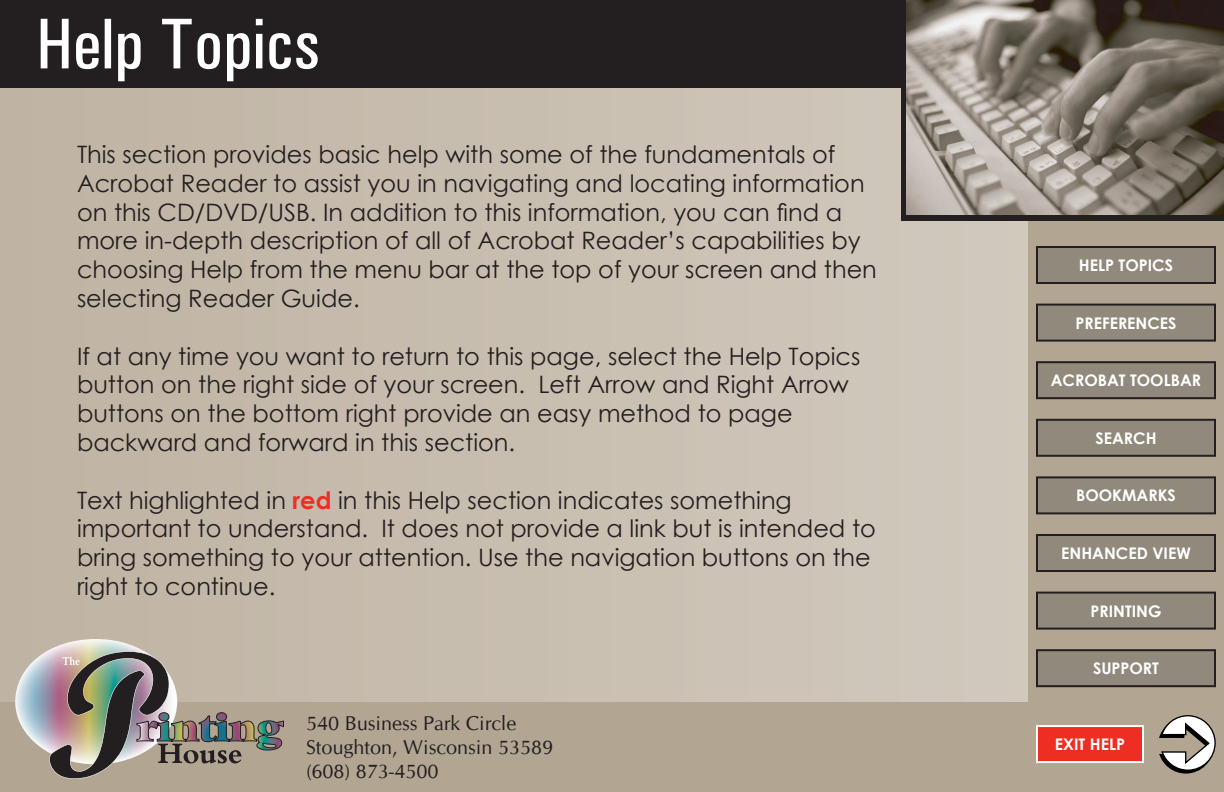
<style>
.page{position:relative;width:1224px;height:792px;background:#fff}
.page>*{position:absolute;margin:0;border:0;box-sizing:border-box;transform-origin:0 0}
.t1{font:500 condensed 72px "Univers";color:#fff}
.t2{font:24px/28.8px "Century Gothic";color:#231f20}
.t3{font:20px/24px "CG Omega";color:#231f20}
.t4{font:700 16px "Century Gothic";color:#fff}
.s1{font-weight:700;color:#ee2e22}
</style>
<div class="page">
<div style="left:0;top:221px;width:1224px;height:571px;background:#b2a693"></div>
<div style="left:0;top:41px;width:1027px;height:661px;background:#c8beaf"></div>
<div style="left:0;top:0;width:1224px;height:87px;background:#231f20"></div>
<div style="left:901px;top:0;width:323px;height:221px;background:#231f20"></div>
<img style="left:907px;top:0;width:317px;height:215px">
<img style="left:15px;top:639px;width:128px;height:125px">
<img style="left:49px;top:651px;width:235px;height:128px">
<div style="left:1037px;top:362px;width:178px;height:36px;background:#91897b"></div>
<div style="left:1036px;top:361px;width:180px;height:38px;border:2px solid #231f20"></div>
<div style="left:1037px;top:420px;width:178px;height:36px;background:#91897b"></div>
<div style="left:1036px;top:419px;width:180px;height:38px;border:2px solid #231f20"></div>
<div style="left:1037px;top:477px;width:178px;height:36px;background:#91897b"></div>
<div style="left:1036px;top:476px;width:180px;height:38px;border:2px solid #231f20"></div>
<div style="left:1037px;top:535px;width:178px;height:36px;background:#91897b"></div>
<div style="left:1036px;top:534px;width:180px;height:38px;border:2px solid #231f20"></div>
<div style="left:1037px;top:593px;width:178px;height:36px;background:#91897b"></div>
<div style="left:1036px;top:592px;width:180px;height:38px;border:2px solid #231f20"></div>
<div style="left:1037px;top:650px;width:178px;height:36px;background:#91897b"></div>
<div style="left:1036px;top:649px;width:180px;height:38px;border:2px solid #231f20"></div>
<div style="left:1037px;top:305px;width:178px;height:36px;background:#91897b"></div>
<div style="left:1036px;top:304px;width:180px;height:38px;border:2px solid #231f20"></div>
<svg style="left:1158px;top:715px;width:58px;height:59px"></svg>
<div style="left:1037px;top:726px;width:106px;height:36px;background:#ee2e22"></div>
<div style="left:1036px;top:725px;width:108px;height:38px;border:2px solid #fff"></div>
<div style="left:1037px;top:247px;width:178px;height:36px;background:#91897b"></div>
<div style="left:1036px;top:246px;width:180px;height:38px;border:2px solid #231f20"></div>
<div style="left:952px;top:705px;width:78px;height:87px;background:#b2a693"></div>
<h1 class="t1" style="left:36px;top:2px;width:286px">Help Topics</h1>
<p class="t2" style="left:77px;top:140px;width:801px">This section provides basic help with some of the fundamentals of Acrobat Reader to assist you in navigating and locating information on this CD/DVD/USB. In addition to this information, you can find a more in-depth description of all of Acrobat Reader’s capabilities by choosing Help from the menu bar at the top of your screen and then selecting Reader Guide.</p>
<p class="t2" style="left:77px;top:341px;width:785px">If at any time you want to return to this page, select the Help Topics button on the right side of your screen. Left Arrow and Right Arrow buttons on the bottom right provide an easy method to page backward and forward in this section.</p>
<p class="t2" style="left:77px;top:485px;width:800px">Text highlighted in <span class="s1">red</span> in this Help section indicates something important to understand. It does not provide a link but is intended to bring something to your attention. Use the navigation buttons on the right to continue.</p>
<p class="t3" style="left:306px;top:711px;width:249px">540 Business Park Circle<br>Stoughton, Wisconsin 53589 (608) 873-4500</p>
<p class="t4" style="left:1079px;top:253px;width:96px">HELP TOPICS</p>
<p class="t4" style="left:1075px;top:311px;width:103px">PREFERENCES</p>
<p class="t4" style="left:1051px;top:368px;width:152px">ACROBAT TOOLBAR</p>
<p class="t4" style="left:1095px;top:426px;width:63px">SEARCH</p>
<p class="t4" style="left:1076px;top:483px;width:101px">BOOKMARKS</p>
<p class="t4" style="left:1061px;top:541px;width:131px">ENHANCED VIEW</p>
<p class="t4" style="left:1090px;top:599px;width:73px">PRINTING</p>
<p class="t4" style="left:1093px;top:656px;width:67px">SUPPORT</p>
<p class="t4" style="left:1055px;top:732px;width:72px">EXIT HELP</p>
</div>
